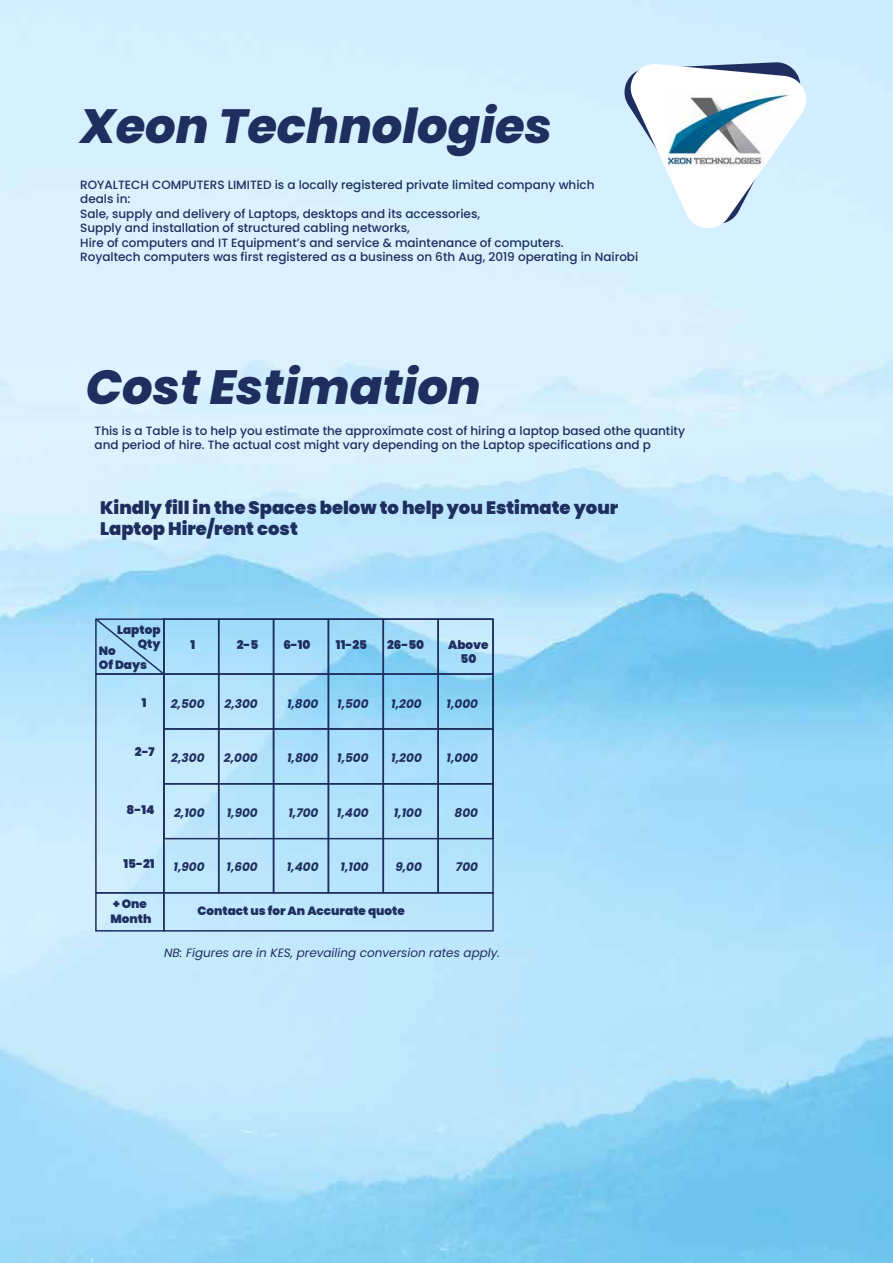
<style>
.page{position:relative;width:893px;height:1263px;background:#fff}
.page>*{position:absolute;margin:0;border:0;box-sizing:border-box;transform-origin:0 0}
.t1{font:italic 800 48px "Poppins";color:#1e2e5f}
.t2{font:900 18px/21.6px "Poppins";color:#1e2e5f}
.t3{font:500 12px/14.4px "Poppins";color:#1e2e5f}
.t4{font:italic 700 12px "Poppins";color:#1e2e5f}
.t5{font:900 12px/14.4px "Poppins";color:#1e2e5f}
.t6{font:italic 12px "Poppins";color:#1e2e5f}
</style>
<div class="page">
<img style="left:0;top:0;width:893px;height:1263px">
<div style="left:218px;top:618px;width:56px;height:275px;border:2px solid #1e2e5f"></div>
<div style="left:273px;top:618px;width:56px;height:275px;border:2px solid #1e2e5f"></div>
<div style="left:328px;top:618px;width:56px;height:275px;border:2px solid #1e2e5f"></div>
<div style="left:383px;top:618px;width:56px;height:275px;border:2px solid #1e2e5f"></div>
<div style="left:437px;top:618px;width:57px;height:275px;border:2px solid #1e2e5f"></div>
<div style="left:163px;top:783px;width:331px;height:56px;border:2px solid #1e2e5f"></div>
<div style="left:163px;top:673px;width:331px;height:57px;border:2px solid #1e2e5f"></div>
<div style="left:163px;top:618px;width:331px;height:57px;border:2px solid #1e2e5f"></div>
<svg style="left:94px;top:617px;width:72px;height:59px;background:#a4d8f6"></svg>
<div style="left:95px;top:618px;width:70px;height:57px;border:2px solid #1e2e5f"></div>
<div style="left:163px;top:892px;width:331px;height:39px;border:2px solid #1e2e5f"></div>
<svg style="left:614px;top:51px;width:230px;height:184px;fill:#d5f0ff"></svg>
<img style="left:669px;top:89px;width:120px;height:80px">
<div style="left:95px;top:673px;width:70px;height:220px;border:2px solid #1e2e5f"></div>
<div style="left:95px;top:892px;width:70px;height:39px;border:2px solid #1e2e5f"></div>
<h1 class="t1" style="left:80px;top:98px;width:473px">Xeon Technologies</h1>
<p class="t3" style="left:80px;top:178px;width:559px">ROYALTECH COMPUTERS LIMITED is a locally registered private limited company which<br>deals in:<br>Sale, supply and delivery of Laptops, desktops and its accessories,<br>Supply and installation of structured cabling networks,<br>Hire of computers and IT Equipment’s and service &amp; maintenance of computers.<br>Royaltech computers was first registered as a business on 6th Aug, 2019 operating in Nairobi</p>
<h1 class="t1" style="left:86px;top:359px;width:396px">Cost Estimation</h1>
<p class="t3" style="left:95px;top:424px;width:592px">This is a Table is to help you estimate the approximate cost of hiring a laptop based othe quantity and period of hire. The actual cost might vary depending on the Laptop specifications and p</p>
<h2 class="t2" style="left:100px;top:496px;width:520px">Kindly fill in the Spaces below to help you Estimate your<br>Laptop Hire/rent cost</h2>
<p class="t5" style="left:117px;top:623px;width:45px;text-align:right">Laptop<br>Qty</p>
<p class="t5" style="left:99px;top:643px;width:50px">No<br>Of Days</p>
<p class="t5" style="left:191px;top:637px;width:6px">1</p>
<p class="t5" style="left:237px;top:637px;width:23px">2-5</p>
<p class="t5" style="left:283px;top:637px;width:29px">6-10</p>
<p class="t5" style="left:336px;top:637px;width:33px">11-25</p>
<p class="t5" style="left:387px;top:637px;width:39px">26-50</p>
<p class="t5" style="left:448px;top:637px;width:42px;text-align:center">Above<br>50</p>
<p class="t5" style="left:142px;top:696px;width:6px">1</p>
<p class="t4" style="left:171px;top:697px;width:35px">2,500</p>
<p class="t4" style="left:224px;top:697px;width:35px">2,300</p>
<p class="t4" style="left:287px;top:697px;width:33px">1,800</p>
<p class="t4" style="left:337px;top:697px;width:33px">1,500</p>
<p class="t4" style="left:391px;top:697px;width:32px">1,200</p>
<p class="t4" style="left:446px;top:697px;width:33px">1,000</p>
<p class="t5" style="left:135px;top:745px;width:21px">2-7</p>
<p class="t5" style="left:127px;top:802px;width:30px">8-14</p>
<p class="t4" style="left:171px;top:751px;width:35px">2,300</p>
<p class="t4" style="left:224px;top:751px;width:35px">2,000</p>
<p class="t4" style="left:287px;top:751px;width:33px">1,800</p>
<p class="t4" style="left:337px;top:751px;width:33px">1,500</p>
<p class="t4" style="left:391px;top:751px;width:32px">1,200</p>
<p class="t4" style="left:447px;top:751px;width:33px">1,000</p>
<p class="t4" style="left:174px;top:806px;width:32px">2,100</p>
<p class="t4" style="left:227px;top:806px;width:33px">1,900</p>
<p class="t4" style="left:288px;top:806px;width:32px">1,700</p>
<p class="t4" style="left:337px;top:806px;width:33px">1,400</p>
<p class="t4" style="left:394px;top:806px;width:30px">1,100</p>
<p class="t4" style="left:455px;top:806px;width:25px">800</p>
<p class="t5" style="left:123px;top:857px;width:33px">15-21</p>
<p class="t5" style="left:110px;top:897px;width:43px">+ One<br>Month</p>
<p class="t5" style="left:197px;top:904px;width:209px">Contact us for An Accurate quote</p>
<p class="t4" style="left:174px;top:860px;width:33px">1,900</p>
<p class="t4" style="left:226px;top:860px;width:33px">1,600</p>
<p class="t4" style="left:287px;top:860px;width:33px">1,400</p>
<p class="t4" style="left:340px;top:860px;width:30px">1,100</p>
<p class="t4" style="left:395px;top:860px;width:28px">9,00</p>
<p class="t4" style="left:456px;top:860px;width:24px">700</p>
<p class="t6" style="left:164px;top:946px;width:337px">NB: Figures are in KES, prevailing conversion rates apply.</p>
</div>
